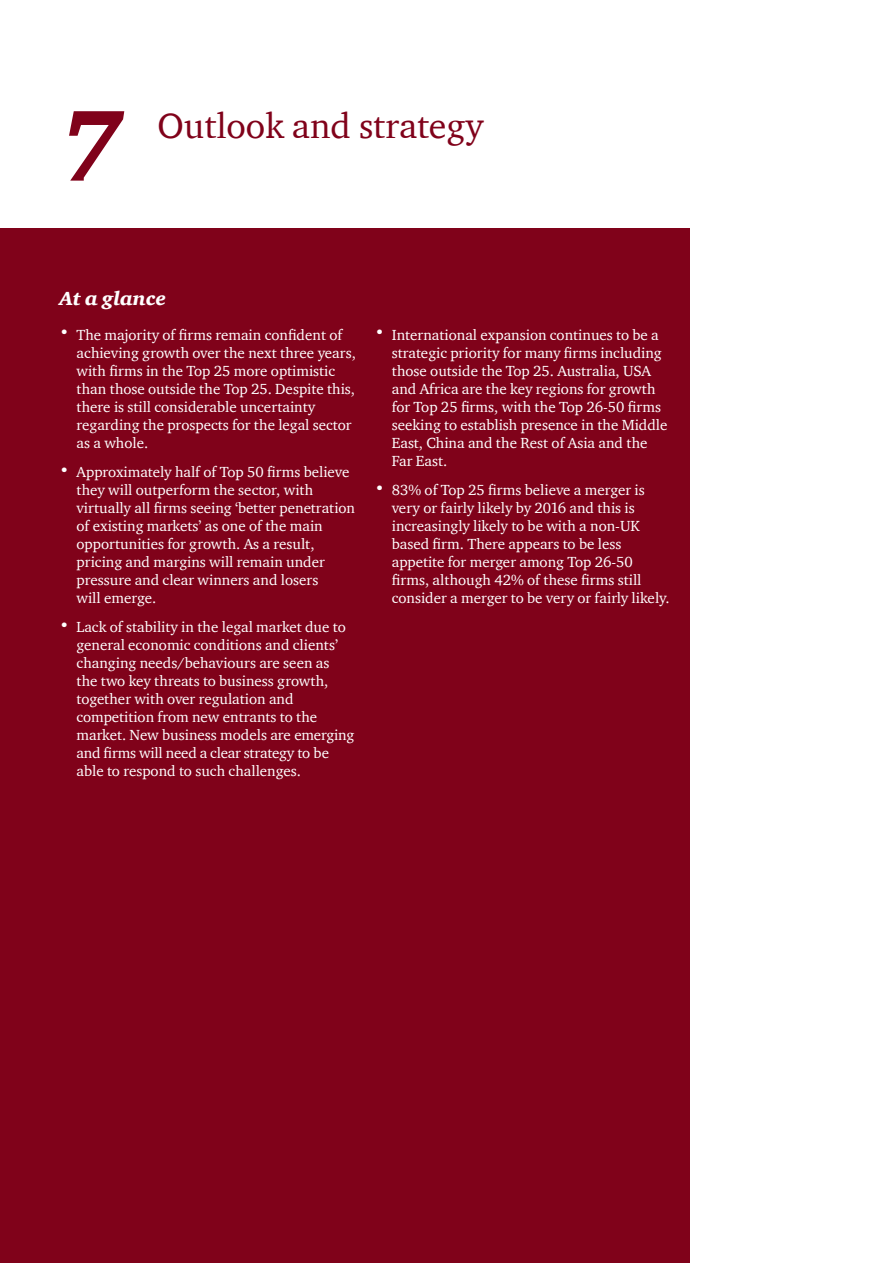
<style>
.page{position:relative;width:893px;height:1263px;background:#fff}
.page>*{position:absolute;margin:0;border:0;box-sizing:border-box;transform-origin:0 0}
.t1{font:italic 900 99px "ITC Charter Com";color:#80021a}
.t2{font:36px "ITC Charter Com";color:#80021a}
.t3{font:italic 900 19.5px "ITC Charter Com";color:#fff}
.t4{font:15px/18px "ITC Charter Com";color:#fff}
.s1{font-size:16.5px}
</style>
<div class="page">
<div style="left:0;top:228px;width:690px;height:1035px;background:#80021a"></div>
<h1 class="t1" style="left:60px;top:83px;width:65px">7</h1>
<h2 class="t2" style="left:158px;top:103px;width:327px">Outlook and strategy</h2>
<h3 class="t3" style="left:60px;top:286px;width:108px">At a glance</h3>
<p class="t4" style="left:77px;top:325px;width:281px;text-indent:-17px"><span class="s1">•</span> The majority of firms remain confident of achieving growth over the next three years, with firms in the Top 25 more optimistic than those outside the Top 25. Despite this, there is still considerable uncertainty regarding the prospects for the legal sector as a whole.</p>
<p class="t4" style="left:77px;top:462px;width:280px;text-indent:-17px"><span class="s1">•</span> Approximately half of Top 50 firms believe they will outperform the sector, with virtually all firms seeing ‘better penetration of existing markets’ as one of the main opportunities for growth. As a result, pricing and margins will remain under pressure and clear winners and losers<br>will emerge.</p>
<p class="t4" style="left:77px;top:618px;width:279px;text-indent:-17px"><span class="s1">•</span> Lack of stability in the legal market due to general economic conditions and clients’ changing needs/behaviours are seen as<br>the two key threats to business growth, together with over regulation and competition from new entrants to the market. New business models are emerging and firms will need a clear strategy to be able to respond to such challenges.</p>
<p class="t4" style="left:392px;top:325px;width:277px;text-indent:-17px"><span class="s1">•</span> International expansion continues to be a strategic priority for many firms including those outside the Top 25. Australia, USA and Africa are the key regions for growth for Top 25 firms, with the Top 26-50 firms seeking to establish presence in the Middle East, China and the Rest of Asia and the Far East.</p>
<p class="t4" style="left:392px;top:480px;width:279px;text-indent:-17px"><span class="s1">•</span> 83% of Top 25 firms believe a merger is very or fairly likely by 2016 and this is increasingly likely to be with a non-UK based firm. There appears to be less appetite for merger among Top 26-50 firms, although 42% of these firms still consider a merger to be very or fairly likely.</p>
</div>
